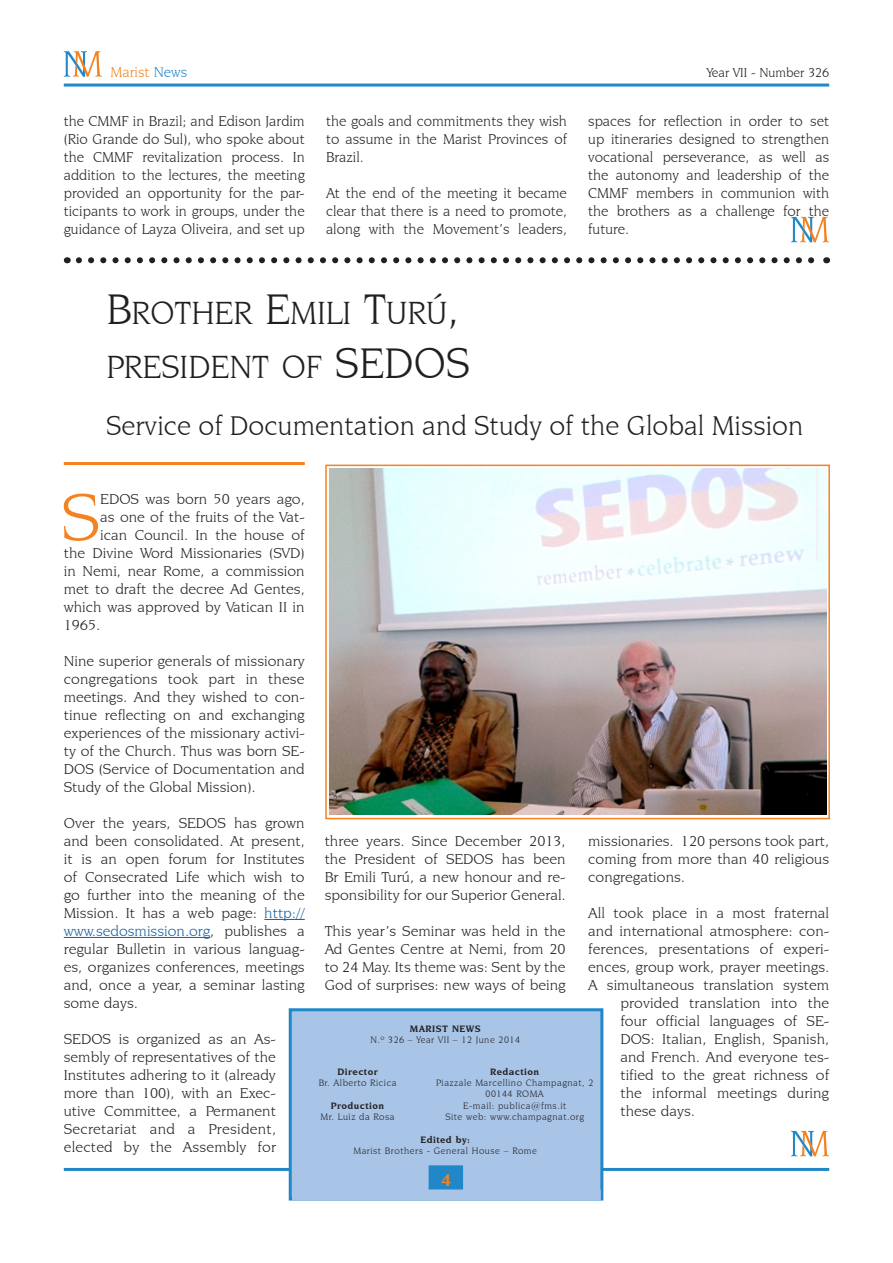
<style>
.page{position:relative;width:893px;height:1263px;background:#fff}
.page>*{position:absolute;margin:0;border:0;box-sizing:border-box;transform-origin:0 0}
.paragrafo4ComMaiuscu{font:70.2px "Novarese IT Cby BT";color:#f58220;scale:1.05 1}
.Titolo{font:33.75px "Novarese IT Cby BT";color:#231f20}
.Sottotitolo{font:28.5px "Novarese IT Cby BT";color:#231f20}
.Normale{font:700 18px "Novarese IT Cby BT";color:#f58220}
.paragrafo4{font:15px/18px "Novarese IT Cby BT";color:#231f20;text-align:justify;scale:1.05 1}
.paragrafo4ComMaiuscu-2{font:15px/18px "Novarese IT Cby BT";color:#231f20;text-align:justify}
.paragrafo4-2{font:15px/18px "Novarese IT Cby BT";color:#231f20;text-align:justify}
.paragrafo4ComMaiuscu-3{font:15px "Novarese IT Cby BT";color:#231f20;scale:1.05 1}
.Normale-2{font:15px "Novarese IT Cby BT";color:#f58220}
.Normale-3{font:13.5px "Novarese IT Cby BT";color:#231f20}
.Normale-4{font:9.75px "Novarese IT Cby BT";letter-spacing:.05em;color:#231f20}
.Normale-5{font:700 9.75px "Novarese IT Cby BT";letter-spacing:.05em;color:#231f20}
.s1{color:#2088c9}
.s2{font-size:45px}
.s3{color:#175d9e}
</style>
<div class="page">
<hr style="left:64px;top:84px;width:765px;height:3px;background:#2088c9">
<svg style="left:64px;top:51px;width:38px;height:26px"></svg>
<svg style="left:791px;top:1131px;width:38px;height:25px"></svg>
<hr style="left:264px;top:919px;width:41px;height:1px;background:#175d9e">
<hr style="left:64px;top:937px;width:146px;height:1px;background:#175d9e">
<hr style="left:64px;top:1168px;width:765px;height:3px;background:#2088c9">
<div style="left:289px;top:1008px;width:314px;height:192px;background:#a8c4e6;border:3px solid #2088c9"></div>
<div style="left:429px;top:1165px;width:34px;height:25px;background:#2088c9;border:3px solid #2088c9"></div>
<div style="left:292px;top:1190px;width:309px;height:10px;background:#a8c4e6"></div>
<hr style="left:64px;top:462px;width:241px;height:3px;background:#f58220">
<svg style="left:79px;top:257px;width:736px;height:6px"></svg>
<svg style="left:791px;top:217px;width:38px;height:25px"></svg>
<img style="left:329px;top:468px;width:497px;height:347px">
<div style="left:325px;top:465px;width:505px;height:354px;border:2px solid #f58220"></div>
<p class="Normale-2" style="left:111px;top:63px;width:78px">Marist <span class="s1">News</span></p>
<p class="Normale-3" style="left:707px;top:64px;width:124px">Year VII - Number 326</p>
<p class="paragrafo4ComMaiuscu-2" style="left:64px;top:112px;width:242px">the CMMF in Brazil; and Edison Jardim (Rio Grande do Sul), who spoke about the CMMF revitalization process. In addition to the lectures, the meeting provided an opportunity for the par&shy;ticipants to work in groups, under the guidance of Layza Oliveira, and set up</p>
<p class="paragrafo4ComMaiuscu-2" style="left:326px;top:112px;width:242px">the goals and commitments they wish to assume in the Marist Provinces of Brazil.</p>
<p class="paragrafo4-2" style="left:326px;top:184px;width:242px">At the end of the meeting it became clear that there is a need to promote, along with the Movement’s leaders,</p>
<p class="paragrafo4-2" style="left:588px;top:112px;width:242px">spaces for reflection in order to set up itineraries designed to strengthen vocational perseverance, as well as the autonomy and leadership of the CMMF members in communion with the brothers as a challenge for the future.</p>
<p class="Titolo" style="left:106px;top:293px;width:354px"><span class="s2">B</span>ROTHER <span class="s2">E</span>MILI <span class="s2">T</span>URÚ<span class="s2">,</span></p>
<p class="Titolo" style="left:106px;top:347px;width:256px">PRESIDENT OF <span class="s2">SEDOS</span></p>
<p class="Sottotitolo" style="left:106px;top:409px;width:699px">Service of Documentation and Study of the Global Mission</p>
<p class="paragrafo4ComMaiuscu" style="left:61px;top:475px;width:39px">S</p>
<p class="paragrafo4ComMaiuscu-3" style="left:100px;top:490px;width:196px">EDOS was born 50 years ago,</p>
<p class="paragrafo4ComMaiuscu-3" style="left:100px;top:508px;width:196px">as one of the fruits of the Vat-</p>
<p class="paragrafo4ComMaiuscu-3" style="left:100px;top:526px;width:196px">ican Council. In the house of</p>
<p class="paragrafo4ComMaiuscu-3" style="left:64px;top:544px;width:231px">the Divine Word Missionaries (SVD)</p>
<p class="paragrafo4ComMaiuscu-3" style="left:64px;top:562px;width:231px">in Nemi, near Rome, a commission</p>
<p class="paragrafo4ComMaiuscu-3" style="left:64px;top:580px;width:231px">met to draft the decree Ad Gentes,</p>
<p class="paragrafo4ComMaiuscu-3" style="left:64px;top:598px;width:231px">which was approved by Vatican II in</p>
<p class="paragrafo4ComMaiuscu-3" style="left:64px;top:616px;width:36px">1965.</p>
<p class="paragrafo4" style="left:64px;top:652px;width:231px">Nine superior generals of missionary congregations took part in these meetings. And they wished to con&shy;tinue reflecting on and exchanging experiences of the missionary activi&shy;ty of the Church. Thus was born SE-DOS (Service of Documentation and Study of the Global Mission).</p>
<p class="paragrafo4" style="left:64px;top:814px;width:231px">Over the years, SEDOS has grown and been consolidated. At present, it is an open forum for Institutes of Consecrated Life which wish to go further into the meaning of the Mission. It has a web page: <span class="s3">http:// www.sedosmission.org</span>, publishes a regular Bulletin in various languag&shy;es, organizes conferences, meetings and, once a year, a seminar lasting some days.</p>
<p class="paragrafo4" style="left:64px;top:1030px;width:204px">SEDOS is organized as an As&shy;sembly of representatives of the Institutes adhering to it (already more than 100), with an Exec&shy;utive Committee, a Permanent Secretariat and a President, elected by the Assembly for</p>
<p class="paragrafo4" style="left:325px;top:832px;width:231px">three years. Since December 2013, the President of SEDOS has been Br Emili Turú, a new honour and re&shy;sponsibility for our Superior General.</p>
<p class="paragrafo4" style="left:325px;top:922px;width:231px">This year’s Seminar was held in the Ad Gentes Centre at Nemi, from 20 to 24 May. Its theme was: Sent by the God of surprises: new ways of being</p>
<p class="paragrafo4" style="left:588px;top:832px;width:231px">missionaries. 120 persons took part, coming from more than 40 religious congregations.</p>
<p class="paragrafo4" style="left:588px;top:904px;width:231px">All took place in a most fraternal</p>
<p class="paragrafo4" style="left:588px;top:922px;width:231px">and international atmosphere: con-</p>
<p class="paragrafo4" style="left:588px;top:940px;width:231px">ferences, presentations of experi-</p>
<p class="paragrafo4" style="left:588px;top:958px;width:231px">ences, group work, prayer meetings.</p>
<p class="paragrafo4" style="left:588px;top:976px;width:231px">A simultaneous translation system</p>
<p class="paragrafo4" style="left:620px;top:994px;width:200px">provided translation into the</p>
<p class="paragrafo4" style="left:620px;top:1012px;width:200px">four official languages of SE-</p>
<p class="paragrafo4" style="left:620px;top:1030px;width:200px">DOS: Italian, English, Spanish,</p>
<p class="paragrafo4" style="left:620px;top:1048px;width:200px">and French. And everyone tes-</p>
<p class="paragrafo4" style="left:620px;top:1066px;width:200px">tified to the great richness of</p>
<p class="paragrafo4" style="left:620px;top:1084px;width:200px">the informal meetings during</p>
<p class="paragrafo4" style="left:620px;top:1102px;width:72px">these days.</p>
<p class="Normale-5" style="left:410px;top:1023px;width:72px">MARIST NEWS</p>
<p class="Normale-4" style="left:370px;top:1034px;width:151px">N.º 326 – Year VII – 12 June 2014</p>
<p class="Normale-5" style="left:337px;top:1066px;width:42px">Director</p>
<p class="Normale-4" style="left:319px;top:1077px;width:79px">Br. Alberto Ricica</p>
<p class="Normale-5" style="left:331px;top:1099px;width:55px">Production</p>
<p class="Normale-4" style="left:321px;top:1111px;width:75px">Mr. Luiz da Rosa</p>
<p class="Normale-5" style="left:490px;top:1066px;width:51px">Redaction</p>
<p class="Normale-4" style="left:436px;top:1077px;width:159px">Piazzale Marcellino Champagnat, 2</p>
<p class="Normale-4" style="left:486px;top:1088px;width:60px">00144 ROMA</p>
<p class="Normale-4" style="left:463px;top:1100px;width:105px">E-mail: publica@fms.it</p>
<p class="Normale-4" style="left:445px;top:1111px;width:140px">Site web: www.champagnat.org</p>
<p class="Normale-5" style="left:420px;top:1133px;width:51px">Edited by:</p>
<p class="Normale-4" style="left:353px;top:1145px;width:185px">Marist Brothers - General House – Rome</p>
<p class="Normale" style="left:441px;top:1169px;width:12px">4</p>
</div>
